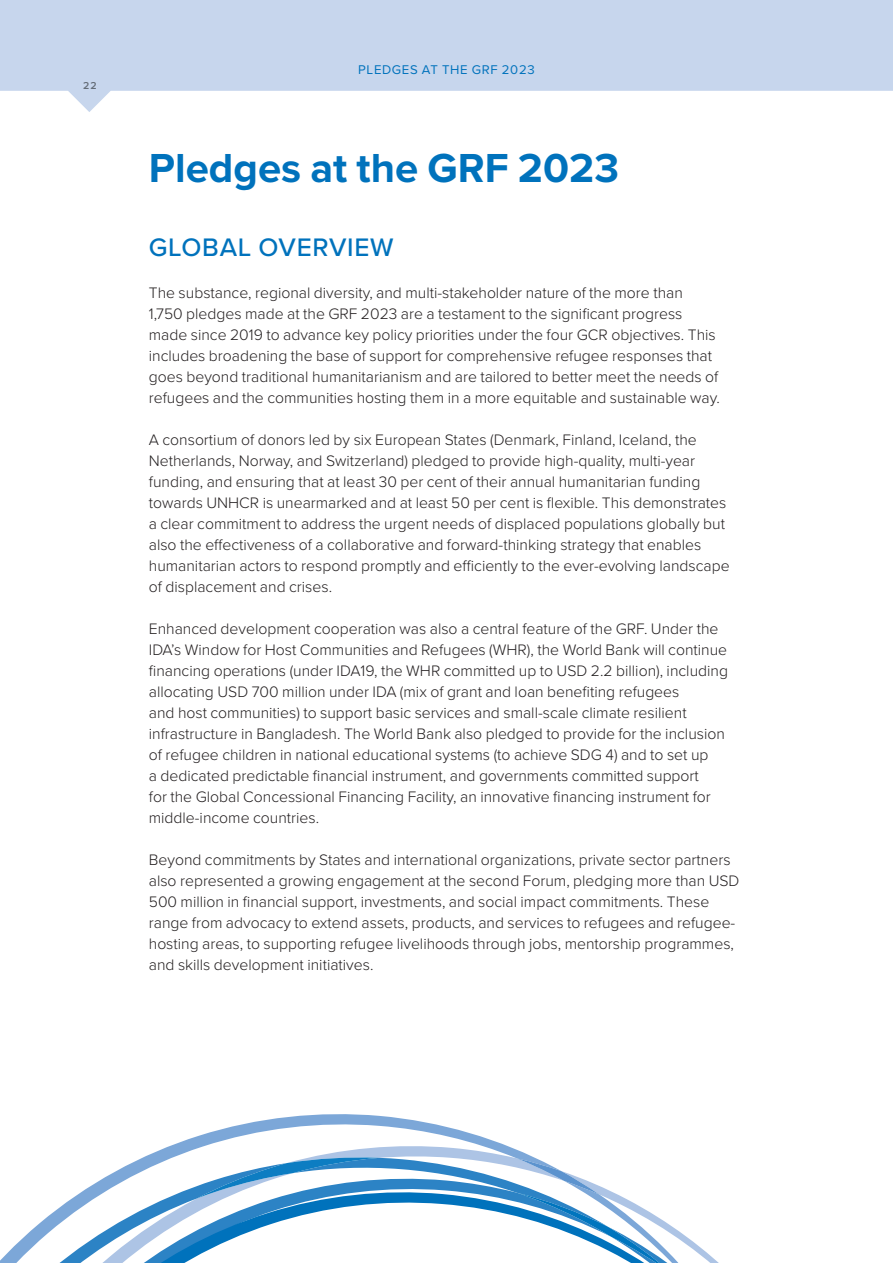
<style>
.page{position:relative;width:893px;height:1263px;background:#fff}
.page>*{position:absolute;margin:0;border:0;box-sizing:border-box;transform-origin:0 0}
.t1{font:700 42px "Proxima Nova";color:#0072bc}
.t2{font:500 26.25px "Proxima Nova";letter-spacing:.025em;color:#0072bc}
.Normal_1Col{font:300 15.75px/21px "Proxima Nova";color:#231f20}
.t3{font:13.2px "Proxima Nova";letter-spacing:.05em;color:#0072bc}
.t4{font:600 10.5px "Proxima Nova";color:#020403}
</style>
<div class="page">
<svg style="left:142px;top:1114px;width:393px;height:44px"></svg>
<svg style="left:109px;top:1158px;width:463px;height:17px"></svg>
<svg style="left:197px;top:1156px;width:182px;height:19px"></svg>
<svg style="left:86px;top:1175px;width:520px;height:14px"></svg>
<svg style="left:0;top:1189px;width:719px;height:74px"></svg>
<div style="left:0;top:0;width:893px;height:89px;background:#c7d6ed"></div>
<svg style="left:0;top:89px;width:893px;height:23px"></svg>
<p class="t4" style="left:83px;top:78px;width:15px">22</p>
<p class="t3" style="left:358px;top:60px;width:178px">PLEDGES AT TH E GRF 2023</p>
<h1 class="t1" style="left:149px;top:137px;width:472px">Pledges at the GRF 2023</h1>
<h2 class="t2" style="left:149px;top:227px;width:246px">GLOBAL OVERVIEW</h2>
<p class="Normal_1Col" style="left:149px;top:281px;width:572px">The substance, regional diversity, and multi-stakeholder nature of the more than 1,750 pledges made at the GRF 2023 are a testament to the significant progress made since 2019 to advance key policy priorities under the four GCR objectives. This includes broadening the base of support for comprehensive refugee responses that goes beyond traditional humanitarianism and are tailored to better meet the needs of refugees and the communities hosting them in a more equitable and sustainable way.</p>
<p class="Normal_1Col" style="left:149px;top:428px;width:582px">A consortium of donors led by six European States (Denmark, Finland, Iceland, the Netherlands, Norway, and Switzerland) pledged to provide high-quality, multi-year funding, and ensuring that at least 30 per cent of their annual humanitarian funding towards UNHCR is unearmarked and at least 50 per cent is flexible. This demonstrates a clear commitment to address the urgent needs of displaced populations globally but also the effectiveness of a collaborative and forward-thinking strategy that enables humanitarian actors to respond promptly and efficiently to the ever-evolving landscape of displacement and crises.</p>
<p class="Normal_1Col" style="left:149px;top:617px;width:581px">Enhanced development cooperation was also a central feature of the GRF. Under the IDA’s Window for Host Communities and Refugees (WHR), the World Bank will continue financing operations (under IDA19, the WHR committed up to USD 2.2 billion), including allocating USD 700 million under IDA (mix of grant and loan benefiting refugees<br>and host communities) to support basic services and small-scale climate resilient infrastructure in Bangladesh. The World Bank also pledged to provide for the inclusion of refugee children in national educational systems (to achieve SDG 4) and to set up<br>a dedicated predictable financial instrument, and governments committed support<br>for the Global Concessional Financing Facility, an innovative financing instrument for middle-income countries.</p>
<p class="Normal_1Col" style="left:149px;top:848px;width:592px">Beyond commitments by States and international organizations, private sector partners also represented a growing engagement at the second Forum, pledging more than USD 500 million in financial support, investments, and social impact commitments. These range from advocacy to extend assets, products, and services to refugees and refugee&shy;hosting areas, to supporting refugee livelihoods through jobs, mentorship programmes, and skills development initiatives.</p>
</div>
